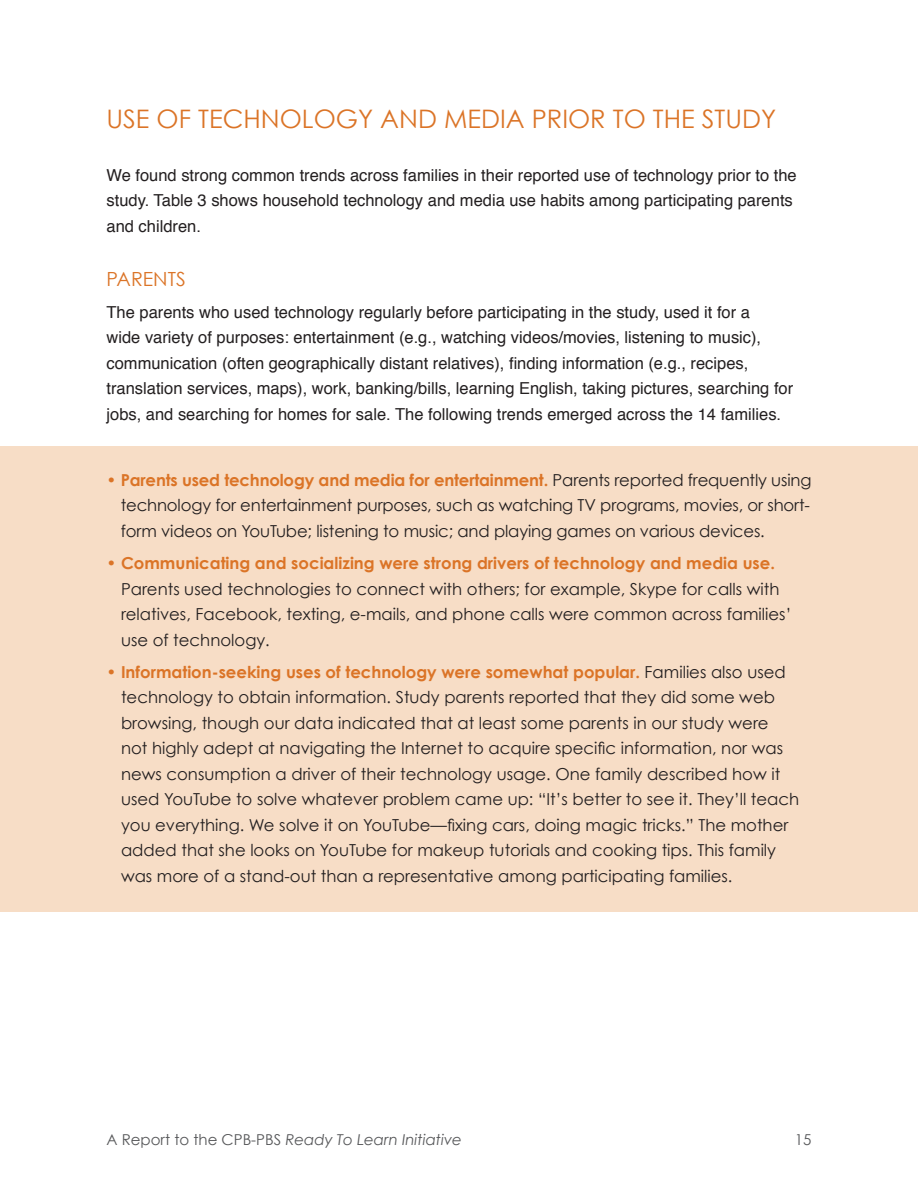
<style>
.page{position:relative;width:918px;height:1188px;background:#fff}
.page>*{position:absolute;margin:0;border:0;box-sizing:border-box;transform-origin:0 0}
.Heading_3{font:25.5px "Century Gothic";color:#db7427}
.Heading_4{font:19.5px "Century Gothic";color:#db7427}
.highlight_text{font:16.5px/25.5px "Century Gothic";color:#231f20}
.Body{font:16.5px/25.5px "Helvetica";color:#231f20}
.t1{font:italic 15px "Century Gothic";color:#57585a}
.t2{font:15px "Century Gothic";color:#57585a}
.s1{font-weight:700;color:#db7427}
.s2{font-style:normal}
</style>
<div class="page">
<div style="left:0;top:446px;width:918px;height:466px;background:#f7ddc6"></div>
<p class="Heading_3" style="left:106px;top:103px;width:671px">USE OF TECHNOLOGY AND MEDIA PRIOR TO THE STUDY</p>
<p class="Body" style="left:106px;top:163px;width:692px">We found strong common trends across families in their reported use of technology prior to the study. Table 3 shows household technology and media use habits among participating parents and children.</p>
<p class="Heading_4" style="left:106px;top:267px;width:81px">PARENTS</p>
<p class="Body" style="left:106px;top:300px;width:688px">The parents who used technology regularly before participating in the study, used it for a<br>wide variety of purposes: entertainment (e.g., watching videos/movies, listening to music), communication (often geographically distant relatives), finding information (e.g., recipes, translation services, maps), work, banking/bills, learning English, taking pictures, searching for jobs, and searching for homes for sale. The following trends emerged across the 14 families.</p>
<p class="highlight_text" style="left:121px;top:467px;width:692px;text-align:justify;text-indent:-14px"><span class="s1">• Parents used technology and media for entertainment.</span> Parents reported frequently using technology for entertainment purposes, such as watching TV programs, movies, or short&shy;form videos on YouTube; listening to music; and playing games on various devices.</p>
<p class="highlight_text" style="left:121px;top:550px;width:672px;text-indent:-15px"><span class="s1">• Communicating and socializing were strong drivers of technology and media use.<br></span>Parents used technologies to connect with others; for example, Skype for calls with relatives, Facebook, texting, e-mails, and phone calls were common across families’ use of technology.</p>
<p class="highlight_text" style="left:121px;top:659px;width:680px;text-indent:-15px"><span class="s1">• Information-seeking uses of technology were somewhat popular.</span> Families also used technology to obtain information. Study parents reported that they did some web browsing, though our data indicated that at least some parents in our study were<br>not highly adept at navigating the Internet to acquire specific information, nor was news consumption a driver of their technology usage. One family described how it used YouTube to solve whatever problem came up: “It’s better to see it. They’ll teach you everything. We solve it on YouTube—fixing cars, doing magic tricks.” The mother added that she looks on YouTube for makeup tutorials and cooking tips. This family was more of a stand-out than a representative among participating families.</p>
<p class="t1" style="left:106px;top:1130px;width:357px"><span class="s2">A Report to the CPB-PBS</span> Ready To Learn Initiative</p>
<p class="t2" style="left:795px;top:1130px;width:18px">15</p>
</div>
